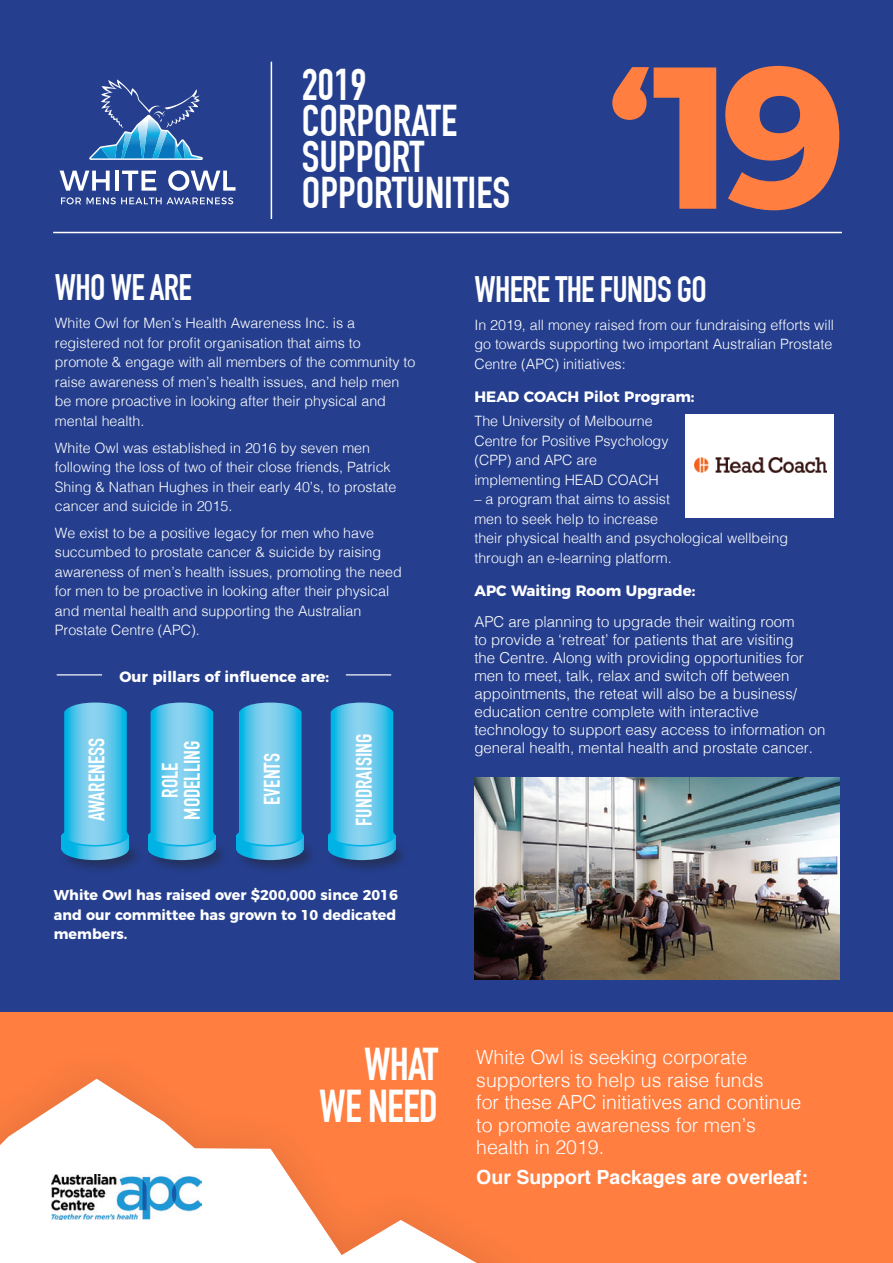
<style>
.page{position:relative;width:893px;height:1263px;background:#253f8e}
.page>*{position:absolute;margin:0;border:0;box-sizing:border-box;transform-origin:0 0}
.front_sub_heading{font:700 45px/42px "DIN Condensed";letter-spacing:-.02em;color:#fff;text-align:right}
.t1{font:700 43.5px/36px "DIN Condensed";color:#fff}
.front_sub_heading-2{font:700 36px "DIN Condensed";letter-spacing:-.02em;color:#fff}
.front_sub_sub_headin{font:700 22.05px/22px "DIN Condensed";color:#fff;text-align:center}
.t2{font:300 19.5px/22.5px "Helvetica";color:#fff}
.t3{font:700 19.5px "Helvetica";color:#fff}
.front_sub_sub_headin-2{font:300 15px/18px "Helvetica";color:#fff}
.front_sub_sub_headin-3{font:700 15px "Montserrat";color:#fff}
.t4{font:300 14.25px/19.5px "Helvetica";color:#fff}
.t5{font:700 14.25px/19.5px "Montserrat";color:#fff;text-align:justify}
</style>
<div class="page">
<div style="left:60px;top:836px;width:83px;height:39px;background:#231f20;opacity:.45"></div>
<svg style="left:62px;top:702px;width:67px;height:158px;background:#51bae2"></svg>
<div style="left:146px;top:836px;width:83px;height:39px;background:#231f20;opacity:.45"></div>
<svg style="left:148px;top:702px;width:67px;height:158px;background:#50bae2"></svg>
<div style="left:234px;top:836px;width:84px;height:39px;background:#231f20;opacity:.45"></div>
<div style="left:237px;top:836px;width:67px;height:13px;background:#11bae6"></div>
<svg style="left:236px;top:702px;width:67px;height:158px;background:#51bae2"></svg>
<div style="left:326px;top:836px;width:83px;height:39px;background:#231f20;opacity:.45"></div>
<svg style="left:328px;top:702px;width:67px;height:158px;background:#50bae2"></svg>
<div style="left:0;top:1012px;width:893px;height:251px;background:#ff7e40"></div>
<svg style="left:0;top:1079px;width:477px;height:184px"></svg>
<img style="left:51px;top:1175px;width:151px;height:45px">
<svg style="left:612px;top:66px;width:227px;height:144px"></svg>
<svg style="left:89px;top:79px;width:114px;height:81px"></svg>
<svg style="left:60px;top:171px;width:50px;height:20px"></svg>
<hr style="left:115px;top:171px;width:4px;height:20px;background:#fff">
<svg style="left:122px;top:171px;width:34px;height:20px"></svg>
<svg style="left:168px;top:170px;width:68px;height:21px"></svg>
<svg style="left:61px;top:197px;width:20px;height:7px"></svg>
<svg style="left:87px;top:197px;width:146px;height:7px"></svg>
<hr style="left:271px;top:62px;width:1px;height:157px;background:#fff">
<hr style="left:53px;top:232px;width:789px;height:1px;background:#fff">
<img style="left:475px;top:777px;width:364px;height:202px">
<div style="left:685px;top:415px;width:148px;height:103px;background:#fff"></div>
<img style="left:694px;top:458px;width:132px;height:15px">
<hr style="left:57px;top:674px;width:45px;height:1px;background:#fff">
<hr style="left:346px;top:674px;width:45px;height:1px;background:#fff">
<p class="t1" style="left:302px;top:67px;width:210px">2019<br>CORPORATE<br>SUPPORT<br>OPPORTUNITIES</p>
<p class="front_sub_heading-2" style="left:55px;top:267px;width:138px">WHO WE ARE</p>
<p class="t4" style="left:55px;top:313px;width:362px">White Owl for Men’s Health Awareness Inc. is a registered not for profit organisation that aims to promote &amp; engage with all members of the community to raise awareness of men’s health issues, and help men be more proactive in looking after their physical and mental health.</p>
<p class="t4" style="left:55px;top:437px;width:343px">White Owl was established in 2016 by seven men following the loss of two of their close friends, Patrick Shing &amp; Nathan Hughes in their early 40’s, to prostate cancer and suicide in 2015.</p>
<p class="t4" style="left:55px;top:522px;width:348px">We exist to be a positive legacy for men who have succumbed to prostate cancer &amp; suicide by raising awareness of men’s health issues, promoting the need for men to be proactive in looking after their physical and mental health and supporting the Australian Prostate Centre (APC).</p>
<p class="front_sub_sub_headin-3" style="left:119px;top:664px;width:211px">Our pillars of influence are:</p>
<p class="front_sub_sub_headin" style="left:86px;top:821px;width:84px;rotate:-90deg">AWARENESS</p>
<p class="front_sub_sub_headin" style="left:159px;top:820px;width:81px;rotate:-90deg">ROLE<br>MODELLING</p>
<p class="front_sub_sub_headin" style="left:261px;top:805px;width:53px;rotate:-90deg">EVENTS</p>
<p class="front_sub_sub_headin" style="left:353px;top:826px;width:94px;rotate:-90deg">FUNDRAISING</p>
<p class="t5" style="left:54px;top:884px;width:345px">White Owl has raised over $200,000 since 2016 and our committee has grown to 10 dedicated members.</p>
<p class="front_sub_heading-2" style="left:474px;top:268px;width:234px">WHERE THE FUNDS GO</p>
<p class="t4" style="left:474px;top:314px;width:361px;text-align:justify">In 2019, all money raised from our fundraising efforts will go towards supporting two important Australian Prostate Centre (APC) initiatives:</p>
<p class="front_sub_sub_headin-3" style="left:474px;top:385px;width:222px">HEAD COACH Pilot Program:</p>
<p class="t4" style="left:474px;top:410px;width:196px">The University of Melbourne<br>Centre for Positive Psychology (CPP) and APC are implementing HEAD COACH</p>
<p class="t4" style="left:474px;top:488px;width:315px">– a program that aims to assist<br>men to seek help to increase<br>their physical health and psychological wellbeing through an e-learning platform.</p>
<p class="front_sub_sub_headin-3" style="left:474px;top:579px;width:223px">APC Waiting Room Upgrade:</p>
<p class="front_sub_sub_headin-2" style="left:474px;top:612px;width:352px">APC are planning to upgrade their waiting room<br>to provide a ‘retreat’ for patients that are visiting<br>the Centre. Along with providing opportunities for men to meet, talk, relax and switch off between appointments, the reteat will also be a business/ education centre complete with interactive technology to support easy access to information on general health, mental health and prostate cancer.</p>
<p class="front_sub_heading" style="left:319px;top:1044px;width:120px">WHAT<br>WE NEED</p>
<p class="t2" style="left:476px;top:1045px;width:327px">White Owl is seeking corporate supporters to help us raise funds<br>for these APC initiatives and continue to promote awareness for men’s health in 2019.</p>
<p class="t3" style="left:476px;top:1161px;width:333px">Our Support Packages are overleaf:</p>
</div>
